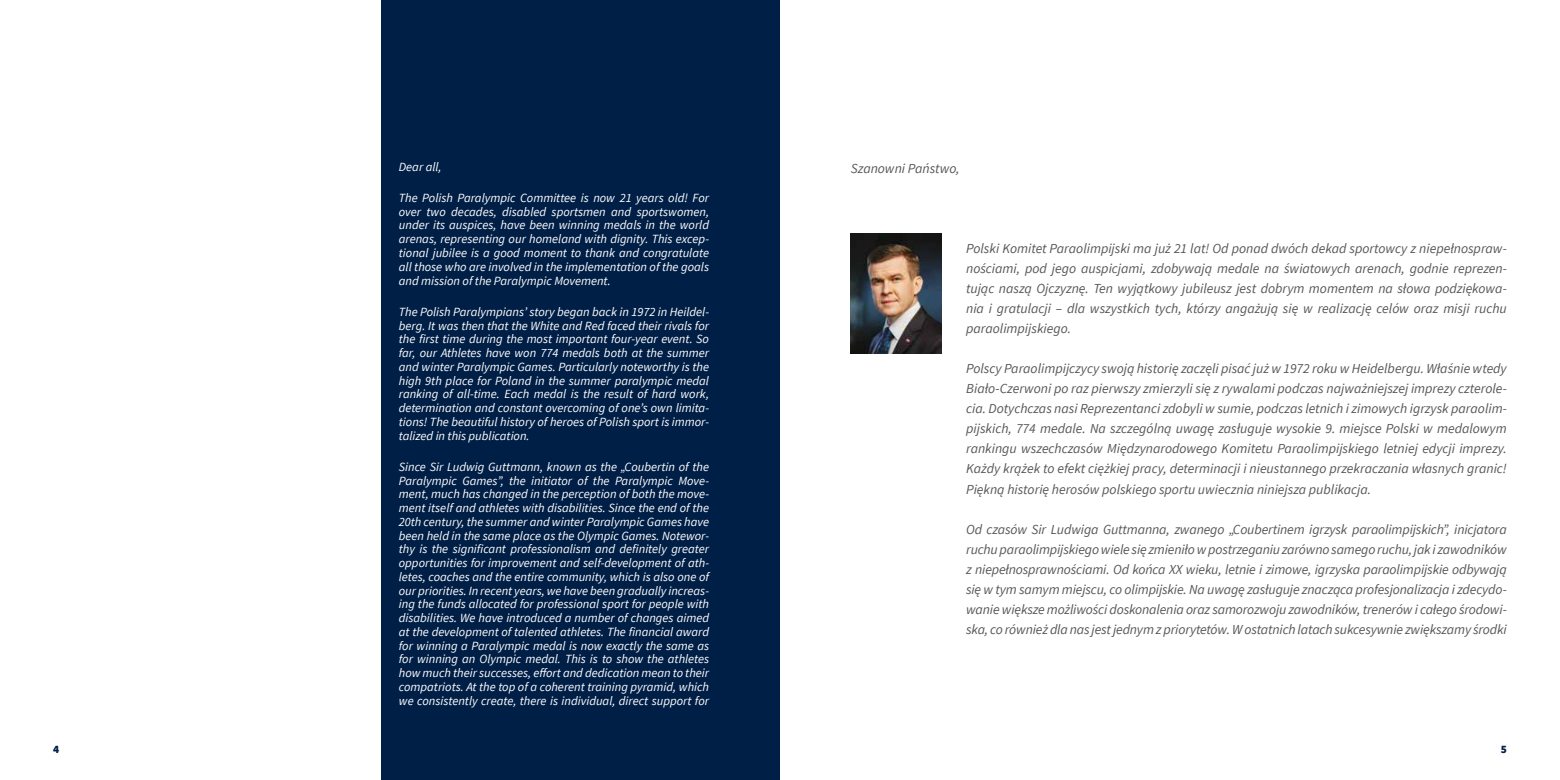
<style>
.page{position:relative;width:1560px;height:780px;background:#fff}
.page>*{position:absolute;margin:0;border:0;box-sizing:border-box;transform-origin:0 0}
.t1{font:italic 13.75px/20px "Source Sans Pro";color:#575756;text-align:justify}
.t2{font:italic 12.5px/13.8px "Source Sans Pro";color:#fff;text-align:justify}
.t3{font:900 11.25px "Source Sans Pro";color:#001f47}
</style>
<div class="page">
<img style="left:850px;top:233px;width:91px;height:120px">
<div style="left:381px;top:0;width:399px;height:780px;background:#001f47"></div>
<p class="t2" style="left:399px;top:160px;width:44px">Dear all,</p>
<p class="t1" style="left:850px;top:159px;width:110px">Szanowni Państwo,</p>
<p class="t2" style="left:399px;top:191px;width:312px">The Polish Paralympic Committee is now 21 years old! For over two decades, disabled sportsmen and sportswomen, under its auspices, have been winning medals in the world arenas, representing our homeland with dignity. This excep&shy;tional jubilee is a good moment to thank and congratulate all those who are involved in the implementation of the goals and mission of the Paralympic Movement.</p>
<p class="t2" style="left:399px;top:305px;width:312px">The Polish Paralympians’ story began back in 1972 in Heildel&shy;berg. It was then that the White and Red faced their rivals for the first time during the most important four-year event. So far, our Athletes have won 774 medals both at the summer and winter Paralympic Games. Particularly noteworthy is the high 9th place for Poland in the summer paralympic medal ranking of all-time. Each medal is the result of hard work, determination and constant overcoming of one’s own limita&shy;tions! The beautiful history of heroes of Polish sport is immor&shy;talized in this publication.</p>
<p class="t2" style="left:399px;top:460px;width:312px">Since Sir Ludwig Guttmann, known as the „Coubertin of the Paralympic Games”, the initiator of the Paralympic Move&shy;ment, much has changed in the perception of both the move&shy;ment itself and athletes with disabilities. Since the end of the 20th century, the summer and winter Paralympic Games have been held in the same place as the Olympic Games. Notewor&shy;thy is the significant professionalism and definitely greater opportunities for improvement and self-development of ath&shy;letes, coaches and the entire community, which is also one of our priorities. In recent years, we have been gradually increas&shy;ing the funds allocated for professional sport for people with disabilities. We have introduced a number of changes aimed at the development of talented athletes. The financial award for winning a Paralympic medal is now exactly the same as for winning an Olympic medal. This is to show the athletes how much their successes, effort and dedication mean to their compatriots. At the top of a coherent training pyramid, which we consistently create, there is individual, direct support for</p>
<p class="t1" style="left:966px;top:239px;width:542px">Polski Komitet Paraolimpijski ma już 21 lat! Od ponad dwóch dekad sportowcy z niepełnospraw&shy;nościami, pod jego auspicjami, zdobywają medale na światowych arenach, godnie reprezen&shy;tując naszą Ojczyznę. Ten wyjątkowy jubileusz jest dobrym momentem na słowa podziękowa&shy;nia i gratulacji – dla wszystkich tych, którzy angażują się w realizację celów oraz misji ruchu paraolimpijskiego.</p>
<p class="t1" style="left:966px;top:359px;width:542px">Polscy Paraolimpijczycy swoją historię zaczęli pisać już w 1972 roku w Heidelbergu. Właśnie wtedy Biało-Czerwoni po raz pierwszy zmierzyli się z rywalami podczas najważniejszej imprezy czterole&shy;cia. Dotychczas nasi Reprezentanci zdobyli w sumie, podczas letnich i zimowych igrzysk paraolim&shy;pijskich, 774 medale. Na szczególną uwagę zasługuje wysokie 9. miejsce Polski w medalowym rankingu wszechczasów Międzynarodowego Komitetu Paraolimpijskiego letniej edycji imprezy.<br>Każdy krążek to efekt ciężkiej pracy, determinacji i nieustannego przekraczania własnych granic!<br>Piękną historię herosów polskiego sportu uwiecznia niniejsza publikacja.</p>
<p class="t1" style="left:966px;top:519px;width:542px">Od czasów Sir Ludwiga Guttmanna, zwanego „Coubertinem igrzysk paraolimpijskich”, inicjatora ruchu paraolimpijskiego wiele się zmieniło w postrzeganiu zarówno samego ruchu, jak i zawodników z niepełnosprawnościami. Od końca XX wieku, letnie i zimowe, igrzyska paraolimpijskie odbywają się w tym samym miejscu, co olimpijskie. Na uwagę zasługuje znacząca profesjonalizacja i zdecydo&shy;wanie większe możliwości doskonalenia oraz samorozwoju zawodników, trenerów i całego środowi&shy;ska, co również dla nas jest jednym z priorytetów. W ostatnich latach sukcesywnie zwiększamy środki</p>
<p class="t3" style="left:53px;top:741px;width:8px">4</p>
<p class="t3" style="left:1500px;top:741px;width:8px">5</p>
</div>
